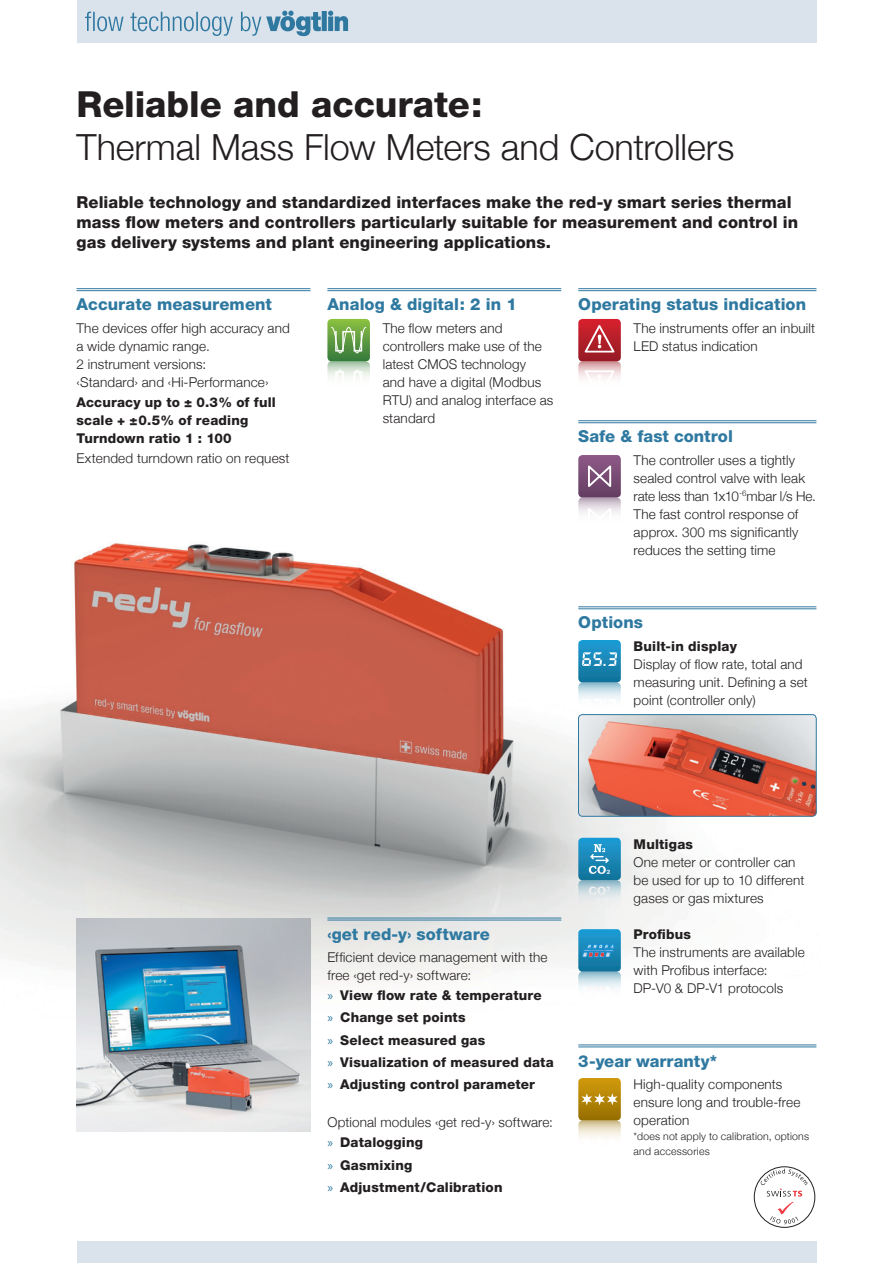
<style>
.page{position:relative;width:893px;height:1263px;background:#fff}
.page>*{position:absolute;margin:0;border:0;box-sizing:border-box;transform-origin:0 0}
.t1{font:300 36px "Helvetica Neue";letter-spacing:-.005em;color:#231f20}
.t2{font:800 36px "Helvetica Neue";letter-spacing:-.005em;color:#231f20}
.t3{font:800 16.5px/19.8px "Helvetica Neue";letter-spacing:.005em;color:#231f20}
.t4{font:800 16.5px "Helvetica Neue";letter-spacing:.005em;color:#2f79a1}
.t5{font:300 13.5px/18px "Helvetica Neue";letter-spacing:.01em;color:#231f20}
.t6{font:800 13.5px/22.2px "Helvetica Neue";letter-spacing:.015em;color:#231f20}
.t7{font:300 10.5px/15px "Helvetica Neue";letter-spacing:.02em;color:#231f20}
.s1{font-family:"Myriad Pro";font-weight:400;color:#2f79a1}
.s2{font-weight:800}
</style>
<div class="page">
<img style="left:0;top:543px;width:817px;height:584px">
<div style="left:77px;top:0;width:739px;height:43px;background:#dae2ec"></div>
<hr style="left:327px;top:288px;width:234px;height:1px;background:#2f79a1">
<hr style="left:327px;top:290px;width:234px;height:1px;background:#2f79a1">
<img style="left:77px;top:918px;width:233px;height:213px">
<hr style="left:77px;top:288px;width:233px;height:1px;background:#2f79a1">
<hr style="left:77px;top:290px;width:233px;height:1px;background:#2f79a1">
<hr style="left:327px;top:917px;width:234px;height:1px;background:#2f79a1">
<hr style="left:327px;top:919px;width:234px;height:1px;background:#2f79a1">
<div style="left:754px;top:1166px;width:61px;height:62px;border:1px solid #231f20;border-radius:50%"></div>
<svg style="left:760px;top:1169px;width:48px;height:55px"></svg>
<hr style="left:578px;top:288px;width:238px;height:1px;background:#2f79a1">
<hr style="left:578px;top:290px;width:238px;height:1px;background:#2f79a1">
<hr style="left:578px;top:420px;width:238px;height:1px;background:#2f79a1">
<hr style="left:578px;top:422px;width:238px;height:1px;background:#2f79a1">
<hr style="left:578px;top:606px;width:238px;height:1px;background:#2f79a1">
<hr style="left:578px;top:608px;width:238px;height:1px;background:#2f79a1">
<hr style="left:578px;top:1044px;width:238px;height:1px;background:#2f79a1">
<hr style="left:578px;top:1046px;width:238px;height:1px;background:#2f79a1">
<svg style="left:578px;top:1078px;width:43px;height:60px;background:#c8a750"></svg>
<svg style="left:578px;top:319px;width:43px;height:59px;background:#cb646c"></svg>
<svg style="left:578px;top:455px;width:43px;height:59px;background:#a0819d"></svg>
<svg style="left:578px;top:838px;width:43px;height:85px;background:#87bcd2"></svg>
<svg style="left:578px;top:929px;width:43px;height:85px"></svg>
<svg style="left:578px;top:640px;width:43px;height:74px"></svg>
<div style="left:77px;top:1242px;width:739px;height:21px;background:#dae2ec"></div>
<svg style="left:327px;top:319px;width:43px;height:58px;background:#90b97b"></svg>
<svg style="left:85px;top:11px;width:263px;height:25px"></svg>
<img style="left:578px;top:714px;width:238px;height:102px">
<div style="left:578px;top:714px;width:238px;height:102px;border:1px solid #2f79a1;border-radius:4px"></div>
<svg style="left:788px;top:774px;width:14px;height:14px"></svg>
<h1 class="t2" style="left:77px;top:83px;width:408px">Reliable and accurate:</h1>
<h1 class="t1" style="left:77px;top:118px;width:659px">Thermal Mass Flow Meters and Controllers</h1>
<p class="t3" style="left:77px;top:192px;width:723px">Reliable technology and standardized interfaces make the red-y smart series thermal mass flow meters and controllers particularly suitable for measurement and control in gas delivery systems and plant engineering applications.</p>
<p class="t4" style="left:77px;top:295px;width:197px">Accurate measurement</p>
<p class="t5" style="left:77px;top:318px;width:215px">The devices offer high accuracy and a wide dynamic range.<br>2 instrument versions:<br>‹Standard› and ‹Hi-Performance›</p>
<p class="t6" style="left:77px;top:393px;width:201px;line-height:18px">Accuracy up to ± 0.3% of full scale + ±0.5% of reading<br>Turndown ratio 1 : 100</p>
<p class="t5" style="left:77px;top:448px;width:214px">Extended turndown ratio on request</p>
<p class="t4" style="left:327px;top:295px;width:191px">Analog &amp; digital: 2 in 1</p>
<p class="t5" style="left:383px;top:318px;width:172px">The flow meters and controllers make use of the latest CMOS technology<br>and have a digital (Modbus<br>RTU) and analog interface as standard</p>
<p class="t4" style="left:578px;top:295px;width:229px">Operating status indication</p>
<p class="t5" style="left:634px;top:318px;width:183px">The instruments offer an inbuilt<br>LED status indication</p>
<p class="t4" style="left:578px;top:427px;width:156px">Safe &amp; fast control</p>
<p class="t5" style="left:634px;top:450px;width:184px">The controller uses a tightly sealed control valve with leak rate less than 1x10<sup>-6</sup>mbar l/s He.<br>The fast control response of approx. 300 ms significantly reduces the setting time</p>
<p class="t4" style="left:578px;top:613px;width:66px">Options</p>
<p class="t6" style="left:634px;top:635px;width:105px">Built-in display</p>
<p class="t5" style="left:634px;top:654px;width:176px">Display of flow rate, total and measuring unit. Defining a set point (controller only)</p>
<p class="t4" style="left:327px;top:924px;width:164px">‹get red-y› software</p>
<p class="t5" style="left:327px;top:947px;width:222px">Efficient device management with the free ‹get red-y› software:</p>
<p class="t6" style="left:327px;top:984px;width:228px"><span class="s1">»</span> View flow rate &amp; temperature<br><span class="s1">»</span> Change set points<br><span class="s1">»</span> Select measured gas<br><span class="s1">»</span> Visualization of measured data <span class="s1">»</span> Adjusting control parameter</p>
<p class="t5" style="left:327px;top:1111px;width:227px;line-height:20.1px">Optional modules ‹get red-y› software: <span class="s1">»</span> <span class="s2">Datalogging</span></p>
<p class="t6" style="left:327px;top:1153px;width:177px"><span class="s1">»</span> Gasmixing<br><span class="s1">»</span> Adjustment/Calibration</p>
<p class="t6" style="left:634px;top:833px;width:61px">Multigas</p>
<p class="t5" style="left:634px;top:852px;width:172px">One meter or controller can be used for up to 10 different gases or gas mixtures</p>
<p class="t6" style="left:634px;top:923px;width:59px">Profibus</p>
<p class="t5" style="left:634px;top:942px;width:173px">The instruments are available with Profibus interface:<br>DP-V0 &amp; DP-V1 protocols</p>
<p class="t4" style="left:578px;top:1051px;width:140px">3-year warranty*</p>
<p class="t5" style="left:634px;top:1074px;width:168px">High-quality components ensure long and trouble-free operation</p>
<p class="t7" style="left:634px;top:1128px;width:177px">*does not apply to calibration, options and accessories</p>
</div>
